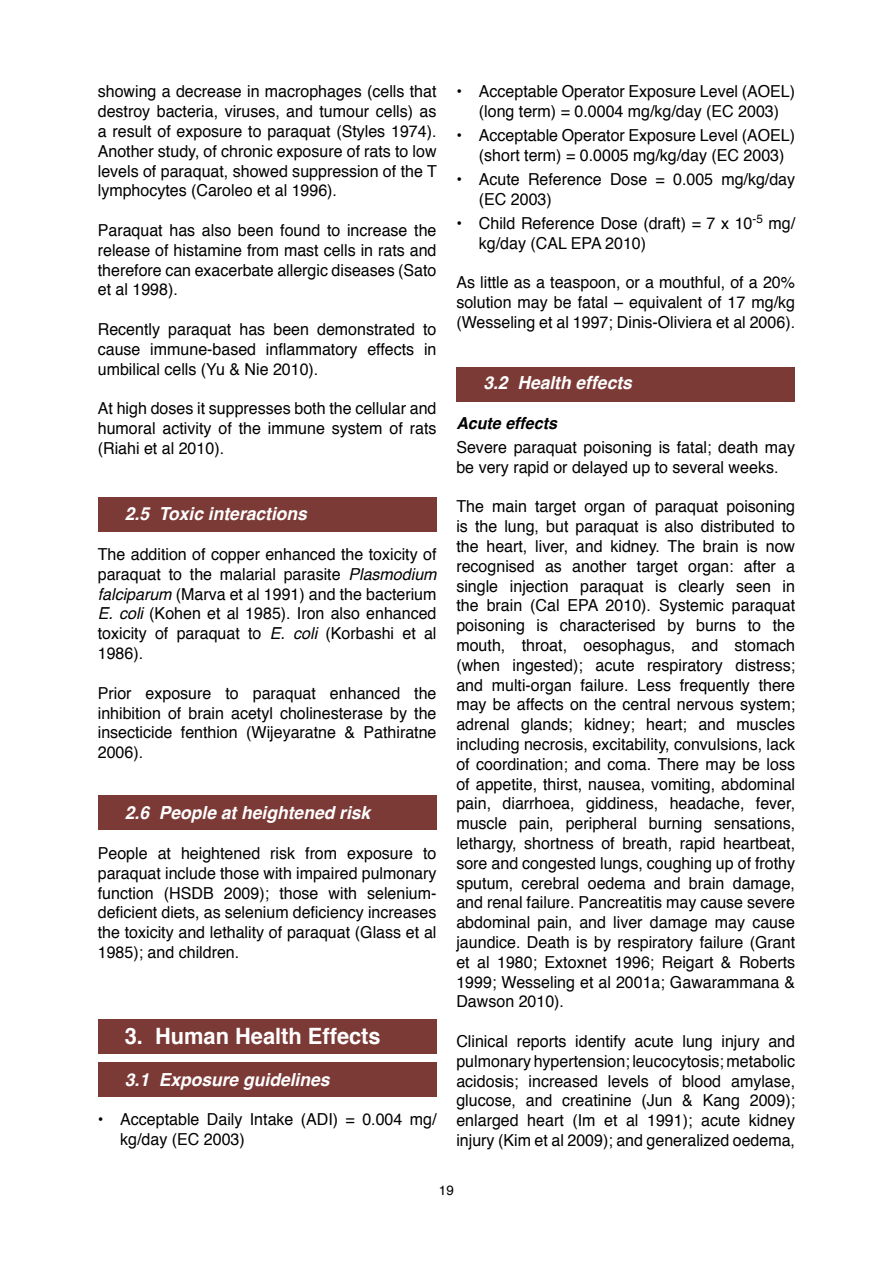
<style>
.page{position:relative;width:893px;height:1263px;background:#fff}
.page>*{position:absolute;margin:0;border:0;box-sizing:border-box;transform-origin:0 0}
.t1{font:700 22.5px "Helvetica";color:#fff}
.t2{font:italic 700 18px "Helvetica";color:#fff}
.t3{font:16.5px/19.8px "Helvetica";color:#000;text-align:justify}
.t4{font:italic 700 16.5px "Helvetica";color:#000}
.t5{font:13.5px "Helvetica";color:#000}
.s1{font-style:italic}
</style>
<div class="page">
<div style="left:456px;top:367px;width:339px;height:34px;background:#7c3a37"></div>
<div style="left:98px;top:1063px;width:339px;height:34px;background:#7c3a37"></div>
<div style="left:98px;top:1019px;width:339px;height:34px;background:#7c3a37"></div>
<div style="left:98px;top:795px;width:339px;height:34px;background:#7c3a37"></div>
<div style="left:98px;top:497px;width:339px;height:35px;background:#7c3a37"></div>
<p class="t3" style="left:98px;top:82px;width:340px">showing a decrease in macrophages (cells that destroy bacteria, viruses, and tumour cells) as a result of exposure to paraquat (Styles 1974).<br>Another study, of chronic exposure of rats to low levels of paraquat, showed suppression of the T lymphocytes (Caroleo et al 1996).</p>
<p class="t3" style="left:98px;top:221px;width:340px">Paraquat has also been found to increase the release of histamine from mast cells in rats and therefore can exacerbate allergic diseases (Sato et al 1998).</p>
<p class="t3" style="left:98px;top:320px;width:340px">Recently paraquat has been demonstrated to cause immune-based inflammatory effects in umbilical cells (Yu &amp; Nie 2010).</p>
<p class="t3" style="left:98px;top:399px;width:340px">At high doses it suppresses both the cellular and humoral activity of the immune system of rats (Riahi et al 2010).</p>
<p class="t2" style="left:125px;top:499px;width:184px">2.5 Toxic interactions</p>
<p class="t3" style="left:98px;top:545px;width:340px">The addition of copper enhanced the toxicity of paraquat to the malarial parasite <span class="s1">Plasmodium falciparum</span> (Marva et al 1991) and the bacterium <span class="s1">E. coli</span> (Kohen et al 1985). Iron also enhanced toxicity of paraquat to <span class="s1">E. coli</span> (Korbashi et al 1986).</p>
<p class="t3" style="left:98px;top:683px;width:340px">Prior exposure to paraquat enhanced the inhibition of brain acetyl cholinesterase by the insecticide fenthion (Wijeyaratne &amp; Pathiratne 2006).</p>
<p class="t2" style="left:125px;top:798px;width:247px">2.6 People at heightened risk</p>
<p class="t3" style="left:98px;top:844px;width:340px">People at heightened risk from exposure to paraquat include those with impaired pulmonary function (HSDB 2009); those with selenium&shy;deficient diets, as selenium deficiency increases the toxicity and lethality of paraquat (Glass et al 1985); and children.</p>
<h1 class="t1" style="left:125px;top:1018px;width:257px">3. Human Health Effects</h1>
<p class="t2" style="left:125px;top:1064px;width:206px">3.1 Exposure guidelines</p>
<p class="t3" style="left:120px;top:1110px;width:318px;text-indent:-23px">• Acceptable Daily Intake (ADI) = 0.004 mg/ kg/day (EC 2003)</p>
<p class="t3" style="left:456px;top:82px;width:340px;text-align:center">• Acceptable Operator Exposure Level (AOEL) (long term) = 0.0004 mg/kg/day (EC 2003)</p>
<p class="t3" style="left:479px;top:126px;width:318px;text-indent:-23px">• Acceptable Operator Exposure Level (AOEL) (short term) = 0.0005 mg/kg/day (EC 2003)</p>
<p class="t3" style="left:479px;top:170px;width:318px;text-indent:-23px">• Acute Reference Dose = 0.005 mg/kg/day (EC 2003)</p>
<p class="t3" style="left:479px;top:214px;width:318px;text-indent:-22px">• Child Reference Dose (draft) = 7 x 10<sup>-5</sup> mg/ kg/day (CAL EPA 2010)</p>
<p class="t3" style="left:456px;top:273px;width:340px">As little as a teaspoon, or a mouthful, of a 20% solution may be fatal – equivalent of 17 mg/kg (Wesseling et al 1997; Dinis-Oliviera et al 2006).</p>
<p class="t2" style="left:483px;top:368px;width:150px">3.2 Health effects</p>
<p class="t4" style="left:456px;top:409px;width:102px">Acute effects</p>
<p class="t3" style="left:456px;top:438px;width:340px">Severe paraquat poisoning is fatal; death may be very rapid or delayed up to several weeks.</p>
<p class="t3" style="left:456px;top:497px;width:340px">The main target organ of paraquat poisoning is the lung, but paraquat is also distributed to the heart, liver, and kidney. The brain is now recognised as another target organ: after a single injection paraquat is clearly seen in the brain (Cal EPA 2010). Systemic paraquat poisoning is characterised by burns to the mouth, throat, oesophagus, and stomach (when ingested); acute respiratory distress; and multi-organ failure. Less frequently there may be affects on the central nervous system; adrenal glands; kidney; heart; and muscles including necrosis, excitability, convulsions, lack of coordination; and coma. There may be loss of appetite, thirst, nausea, vomiting, abdominal pain, diarrhoea, giddiness, headache, fever, muscle pain, peripheral burning sensations, lethargy, shortness of breath, rapid heartbeat, sore and congested lungs, coughing up of frothy sputum, cerebral oedema and brain damage, and renal failure. Pancreatitis may cause severe abdominal pain, and liver damage may cause jaundice. Death is by respiratory failure (Grant et al 1980; Extoxnet 1996; Reigart &amp; Roberts 1999; Wesseling et al 2001a; Gawarammana &amp; Dawson 2010).</p>
<p class="t3" style="left:456px;top:1032px;width:340px">Clinical reports identify acute lung injury and pulmonary hypertension; leucocytosis; metabolic acidosis; increased levels of blood amylase, glucose, and creatinine (Jun &amp; Kang 2009); enlarged heart (Im et al 1991); acute kidney injury (Kim et al 2009); and generalized oedema,</p>
<p class="t5" style="left:439px;top:1180px;width:17px">19</p>
</div>
